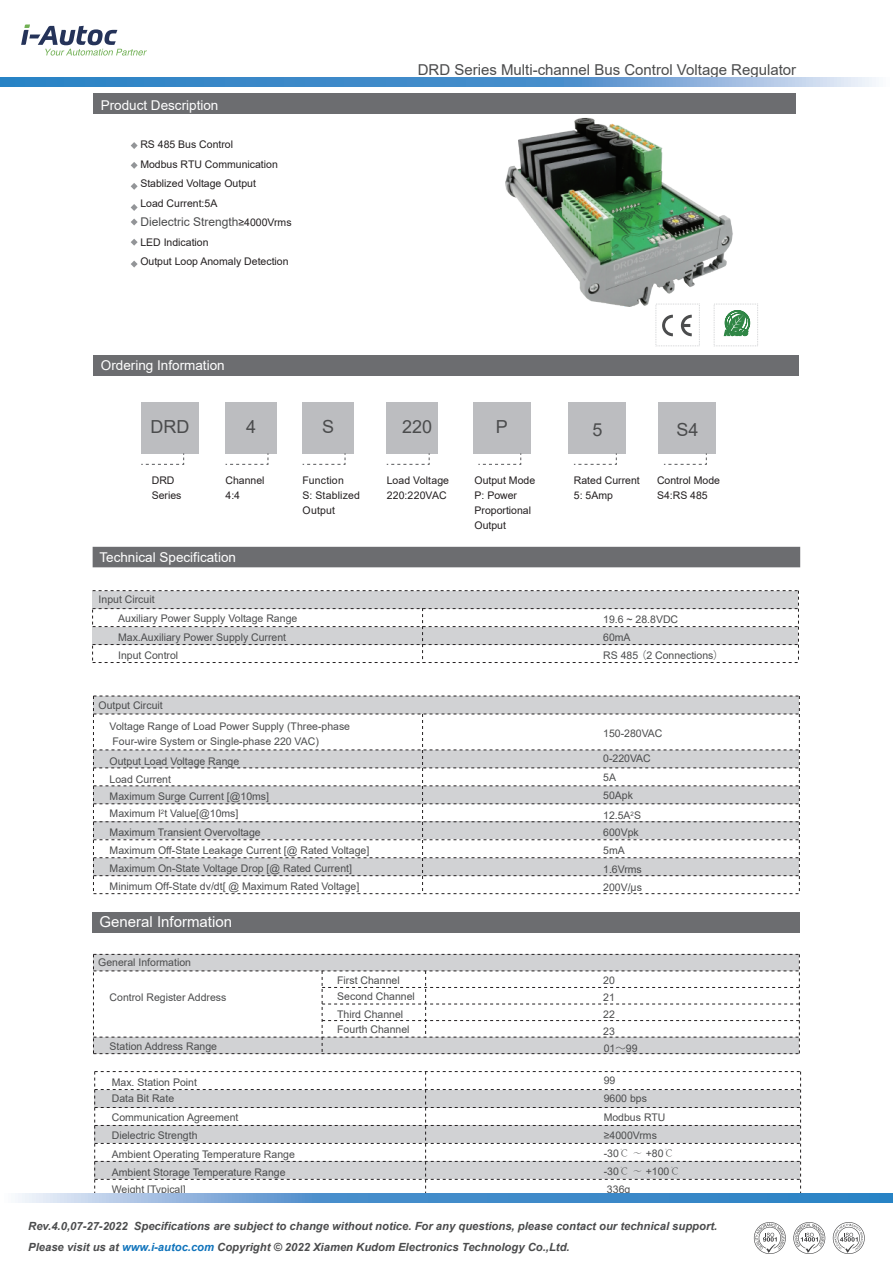
<style>
.page{position:relative;width:893px;height:1263px;background:#fff}
.page>*{position:absolute;margin:0;border:0;box-sizing:border-box;transform-origin:0 0}
.t1{font:18px "Arial";color:#4b4c4d}
.t2{font:15px "Arial";color:#4b4c4d}
.t3{font:15px "Arial";color:#fff}
.t4{font:13.5px "Arial";color:#fff}
.t5{font:12px "Arial";color:#4b4c4d}
.t6{font:italic 700 11.25px/21px "Arial";color:#4b4c4d}
.t7{font:10.5px/18.5px "Arial";color:#4b4c4d}
.t8{font:10.5px/15px "Arial";color:#231f20}
.s1{font-size:10.5px;color:#231f20}
.s2{font-family:"Source Han Sans CN";font-weight:300}
.s3{font-family:"Adobe Song Std";font-weight:300}
.s4{color:#1074bc}
</style>
<div class="page">
<svg style="left:21px;top:24px;width:126px;height:32px"></svg>
<div style="left:93px;top:93px;width:703px;height:21px;background:#6c6d70"></div>
<svg style="left:131px;top:142px;width:7px;height:7px"></svg>
<svg style="left:131px;top:162px;width:7px;height:7px"></svg>
<svg style="left:131px;top:204px;width:7px;height:7px"></svg>
<svg style="left:131px;top:183px;width:7px;height:7px"></svg>
<svg style="left:131px;top:219px;width:7px;height:6px"></svg>
<svg style="left:131px;top:239px;width:7px;height:7px"></svg>
<svg style="left:131px;top:261px;width:7px;height:6px"></svg>
<svg style="left:94px;top:1071px;width:707px;height:122px"></svg>
<div style="left:656px;top:304px;width:44px;height:42px;border:1px dashed #d1d2d4"></div>
<div style="left:714px;top:304px;width:44px;height:42px;border:1px dashed #d1d2d4"></div>
<svg style="left:662px;top:315px;width:30px;height:21px"></svg>
<svg style="left:724px;top:310px;width:26px;height:26px"></svg>
<div style="left:93px;top:355px;width:705px;height:21px;background:#6c6d70"></div>
<div style="left:141px;top:402px;width:57px;height:51px;background:#bcbdc0"></div>
<svg style="left:141px;top:453px;width:43px;height:12px"></svg>
<div style="left:226px;top:402px;width:51px;height:51px;background:#bcbdc0"></div>
<svg style="left:226px;top:453px;width:43px;height:12px"></svg>
<div style="left:303px;top:402px;width:51px;height:51px;background:#bcbdc0"></div>
<svg style="left:303px;top:453px;width:43px;height:12px"></svg>
<div style="left:387px;top:402px;width:51px;height:51px;background:#bcbdc0"></div>
<svg style="left:387px;top:453px;width:43px;height:12px"></svg>
<div style="left:473px;top:402px;width:58px;height:51px;background:#bcbdc0"></div>
<svg style="left:478px;top:453px;width:43px;height:12px"></svg>
<div style="left:93px;top:547px;width:707px;height:20px;background:#6c6d70"></div>
<div style="left:93px;top:912px;width:707px;height:20px;background:#6c6d70"></div>
<div style="left:568px;top:402px;width:58px;height:51px;background:#bcbdc0"></div>
<svg style="left:574px;top:453px;width:43px;height:12px"></svg>
<div style="left:658px;top:402px;width:58px;height:51px;background:#bcbdc0"></div>
<svg style="left:664px;top:453px;width:43px;height:12px"></svg>
<svg style="left:92px;top:590px;width:707px;height:73px"></svg>
<svg style="left:93px;top:696px;width:707px;height:198px"></svg>
<svg style="left:93px;top:954px;width:707px;height:100px"></svg>
<img style="left:506px;top:117px;width:252px;height:189px">
<svg style="left:18px;top:1193px;width:875px;height:9px;background:#5c9ad1"></svg>
<svg style="left:0;top:78px;width:876px;height:8px;background:#5c9ad1"></svg>
<svg style="left:754px;top:1222px;width:32px;height:32px"></svg>
<svg style="left:793px;top:1222px;width:32px;height:32px"></svg>
<svg style="left:833px;top:1222px;width:32px;height:32px"></svg>
<p class="t4" style="left:101px;top:96px;width:119px">Product Description</p>
<p class="t8" style="left:140px;top:135px;width:139px;line-height:19.5px">RS 485 Bus Control<br>Modbus RTU Communication<br>Stablized Voltage Output<br>Load Current:5A</p>
<p class="t5" style="left:140px;top:214px;width:153px">Dielectric Strength<span class="s1">≥4000Vrms</span></p>
<p class="t8" style="left:140px;top:232px;width:150px;line-height:19.5px">LED Indication<br>Output Loop Anomaly Detection</p>
<h2 class="t2" style="left:418px;top:59px;width:380px">DRD Series Multi-channel Bus Control Voltage Regulator</h2>
<p class="t4" style="left:101px;top:356px;width:125px">Ordering Information</p>
<h1 class="t1" style="left:150px;top:415px;width:40px">DRD</h1>
<h1 class="t1" style="left:246px;top:415px;width:12px">4</h1>
<p class="t8" style="left:152px;top:473px;width:31px">DRD<br>Series</p>
<p class="t8" style="left:226px;top:473px;width:41px">Channel<br>4:4</p>
<p class="t4" style="left:99px;top:548px;width:138px">Technical Specification</p>
<p class="t7" style="left:99px;top:590px;width:58px">Input Circuit</p>
<h1 class="t1" style="left:322px;top:415px;width:14px">S</h1>
<p class="t8" style="left:303px;top:473px;width:59px">Function<br>S: Stablized<br>Output</p>
<h1 class="t1" style="left:402px;top:415px;width:32px">220</h1>
<p class="t8" style="left:387px;top:473px;width:64px">Load Voltage<br>220:220VAC</p>
<h1 class="t1" style="left:496px;top:415px;width:14px">P</h1>
<p class="t8" style="left:474px;top:473px;width:62px">Output Mode<br>P: Power<br>Proportional<br>Output</p>
<h1 class="t1" style="left:592px;top:417px;width:12px">5</h1>
<p class="t8" style="left:574px;top:473px;width:67px">Rated Current<br>5: 5Amp</p>
<h1 class="t1" style="left:676px;top:417px;width:24px">S4</h1>
<p class="t8" style="left:657px;top:473px;width:65px">Control Mode<br>S4:RS 485</p>
<p class="t7" style="left:118px;top:609px;width:181px">Auxiliary Power Supply Voltage Range<br>Max.Auxiliary Power Supply Current<br>Input Control</p>
<p class="t7" style="left:603px;top:610px;width:122px;line-height:17.9px">19.6 ~ 28.8VDC<br>60mA<br>RS 485 <span class="s2">（</span>2 Connections<span class="s2">）</span></p>
<p class="t7" style="left:110px;top:695px;width:242px;line-height:21.1px;text-indent:-11px">Output Circuit<br>Voltage Range of Load Power Supply (Three-phase</p>
<p class="t7" style="left:110px;top:732px;width:211px;line-height:19.4px">Four-wire System or Single-phase 220 VAC)<br>Output Load Voltage Range</p>
<p class="t7" style="left:110px;top:770px;width:161px;line-height:17.4px">Load Current<br>Maximum Surge Current [@10ms]<br>Maximum I<sup>2</sup>t Value[@10ms]</p>
<p class="t7" style="left:110px;top:823px;width:261px;line-height:17.9px">Maximum Transient Overvoltage<br>Maximum Off-State Leakage Current [@ Rated Voltage] Maximum On-State Voltage Drop [@ Rated Current] Minimum Off-State dv/dt[ @ Maximum Rated Voltage]</p>
<h2 class="t3" style="left:99px;top:911px;width:134px">General Information</h2>
<p class="t7" style="left:98px;top:953px;width:94px">General Information</p>
<p class="t7" style="left:110px;top:988px;width:118px">Control Register Address</p>
<p class="t7" style="left:110px;top:1037px;width:109px">Station Address Range</p>
<p class="t7" style="left:112px;top:1073px;width:87px">Max. Station Point</p>
<p class="t7" style="left:112px;top:1108px;width:128px;line-height:18px">Communication Agreement<br>Dielectric Strength</p>
<p class="t7" style="left:112px;top:1088px;width:64px">Data Bit Rate</p>
<p class="t7" style="left:112px;top:1145px;width:185px">Ambient Operating Temperature Range</p>
<p class="t7" style="left:112px;top:1163px;width:175px">Ambient Storage Temperature Range</p>
<p class="t7" style="left:112px;top:1179px;width:75px">Weight [Typical]</p>
<p class="t7" style="left:337px;top:972px;width:79px;line-height:16.2px">First Channel<br>Second Channel</p>
<p class="t7" style="left:337px;top:1006px;width:74px;line-height:15.5px">Third Channel<br>Fourth Channel</p>
<p class="t7" style="left:603px;top:723px;width:61px">150-280VAC</p>
<p class="t7" style="left:603px;top:749px;width:49px">0-220VAC<br>5A<br>50Apk</p>
<p class="t7" style="left:603px;top:807px;width:39px;line-height:16.4px">12.5A<sup>2</sup>S<br>600Vpk</p>
<p class="t7" style="left:603px;top:841px;width:40px">5mA<br>1.6Vrms<br>200V/μs</p>
<p class="t7" style="left:603px;top:972px;width:36px;line-height:16.8px">20<br>21<br>22<br>23<br>01<span class="s2">～</span>99</p>
<p class="t7" style="left:604px;top:1071px;width:13px">99</p>
<p class="t7" style="left:604px;top:1107px;width:63px">Modbus RTU</p>
<p class="t7" style="left:604px;top:1125px;width:55px">≥4000Vrms</p>
<p class="t7" style="left:604px;top:1143px;width:72px">-30<span class="s3">℃ ～</span> +80<span class="s3">℃</span></p>
<p class="t7" style="left:604px;top:1161px;width:78px">-30<span class="s3">℃ ～</span> +100<span class="s3">℃</span></p>
<p class="t7" style="left:607px;top:1179px;width:25px">336g</p>
<p class="t7" style="left:604px;top:1089px;width:45px">9600 bps</p>
<p class="t6" style="left:28px;top:1216px;width:690px">Rev.4.0,07-27-2022 Specifications are subject to change without notice. For any questions, please contact our technical support.<br>Please visit us at <span class="s4">www.i-autoc.com</span> Copyright © 2022 Xiamen Kudom Electronics Technology Co.,Ltd.</p>
</div>
